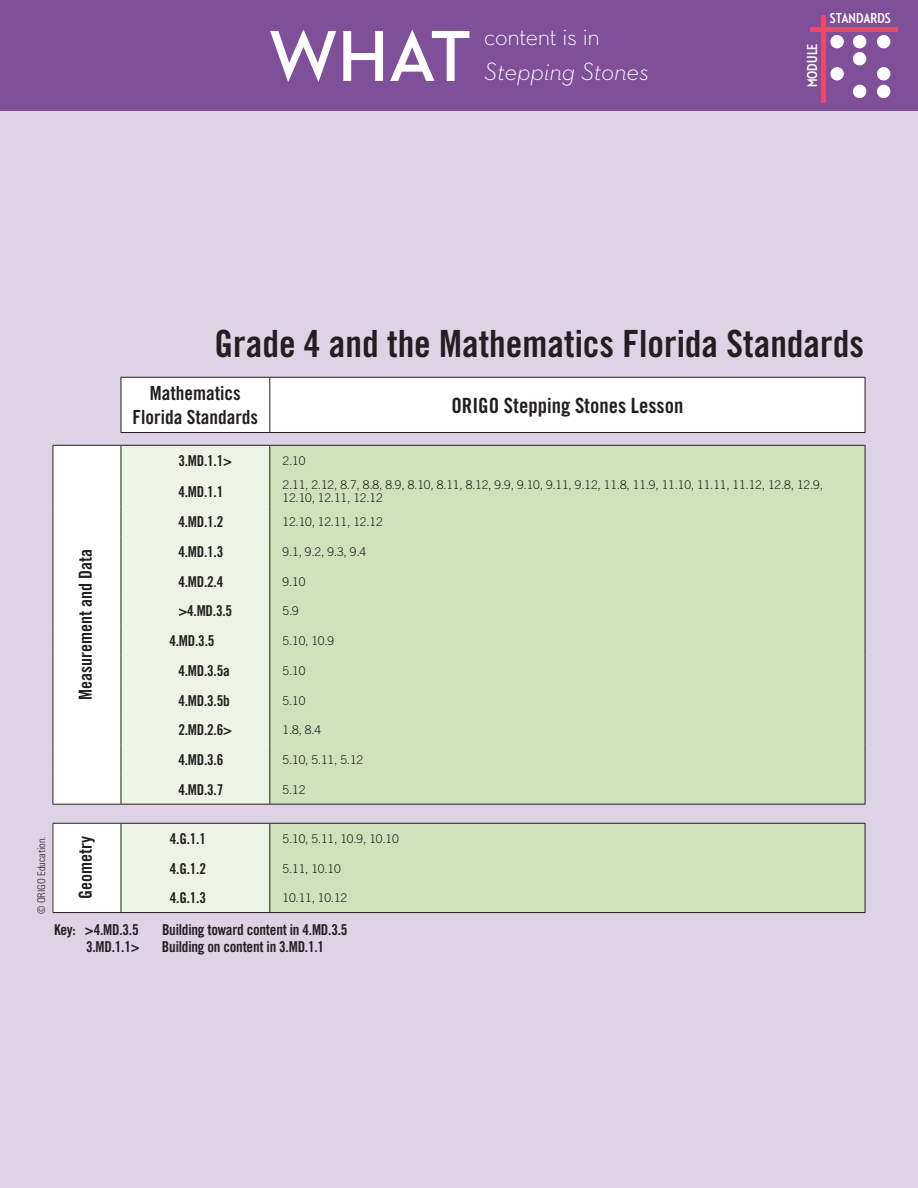
<style>
.page{position:relative;width:918px;height:1188px;background:#7f4f9a}
.page>*{position:absolute;margin:0;border:0;box-sizing:border-box;transform-origin:0 0}
.t1{font:700 73.5px "Neutraface 2 Display";color:#fff}
._3_Lesson{font:37.5px "Trade Gothic Bold Cond Twenty";color:#231f20}
.t2{font:300 31.8px "Neutraface 2 Display";letter-spacing:-.015em;color:#fff}
.t3{font:italic 300 25.5px "Neutraface 2 Text";letter-spacing:-.005em;color:#fff}
._1_Strand{font:21px "Trade Gothic Bold Cond Twenty";color:#231f20}
._1_Strand-2{font:19.5px/24px "Trade Gothic Bold Cond Twenty";color:#231f20;text-align:center}
._1_Strand-3{font:18px "Trade Gothic Bold Cond Twenty";color:#231f20}
._3_Lesson-2{font:15px "Trade Gothic Bold Cond Twenty";letter-spacing:-.015em;color:#231f20}
.t4{font:700 14.7px "Neutraface 2 Condensed";letter-spacing:.005em;color:#fff}
._3_Lesson-3{font:300 12px/13.5px "Trade Gothic";letter-spacing:-.015em;color:#231f20}
.COPYRIGHT{font:300 condensed 10.5px "Univers";color:#231f20}
</style>
<div class="page">
<div style="left:0;top:112px;width:918px;height:1076px;background:#ded2e5"></div>
<hr style="left:822px;top:16px;width:4px;height:87px;background:#ef4866">
<div style="left:810px;top:27px;width:87px;height:5px;background:#ef4866"></div>
<svg style="left:830px;top:35px;width:14px;height:14px"></svg>
<svg style="left:830px;top:67px;width:14px;height:14px"></svg>
<div style="left:877px;top:67px;width:14px;height:14px;background:#fff;border-radius:6px"></div>
<div style="left:853px;top:52px;width:14px;height:14px;background:#fff;border-radius:6px"></div>
<div style="left:853px;top:35px;width:14px;height:14px;background:#fff;border-radius:6px"></div>
<svg style="left:853px;top:84px;width:14px;height:14px"></svg>
<div style="left:877px;top:35px;width:14px;height:14px;background:#fff;border-radius:6px"></div>
<svg style="left:877px;top:84px;width:14px;height:14px"></svg>
<svg style="left:53px;top:377px;width:812px;height:427px;fill:#fff"></svg>
<div style="left:122px;top:446px;width:147px;height:358px;background:#edf4e6"></div>
<div style="left:270px;top:446px;width:595px;height:358px;background:#d0e2bb"></div>
<hr style="left:53px;top:445px;width:68px;height:1px;background:#231f20">
<hr style="left:53px;top:804px;width:68px;height:1px;background:#231f20">
<svg style="left:53px;top:446px;width:1px;height:29px"></svg>
<hr style="left:53px;top:475px;width:1px;height:32px;background:#231f20">
<svg style="left:53px;top:507px;width:1px;height:29px"></svg>
<hr style="left:53px;top:536px;width:1px;height:30px;background:#231f20">
<hr style="left:53px;top:566px;width:1px;height:30px;background:#231f20">
<hr style="left:53px;top:596px;width:1px;height:30px;background:#231f20">
<svg style="left:53px;top:626px;width:1px;height:29px"></svg>
<hr style="left:53px;top:655px;width:1px;height:30px;background:#231f20">
<hr style="left:53px;top:685px;width:1px;height:30px;background:#231f20">
<hr style="left:53px;top:715px;width:1px;height:30px;background:#231f20">
<svg style="left:53px;top:745px;width:1px;height:29px"></svg>
<hr style="left:53px;top:774px;width:1px;height:30px;background:#231f20">
<hr style="left:865px;top:378px;width:1px;height:54px;background:#231f20">
<hr style="left:270px;top:432px;width:595px;height:1px;background:#231f20">
<hr style="left:121px;top:445px;width:149px;height:1px;background:#231f20">
<hr style="left:270px;top:445px;width:595px;height:1px;background:#231f20">
<svg style="left:121px;top:446px;width:1px;height:29px"></svg>
<hr style="left:121px;top:475px;width:1px;height:32px;background:#231f20">
<svg style="left:121px;top:745px;width:1px;height:29px"></svg>
<hr style="left:121px;top:774px;width:1px;height:30px;background:#231f20">
<svg style="left:269px;top:446px;width:1px;height:29px"></svg>
<hr style="left:269px;top:475px;width:1px;height:32px;background:#231f20">
<svg style="left:269px;top:745px;width:1px;height:29px"></svg>
<hr style="left:269px;top:774px;width:1px;height:30px;background:#231f20">
<svg style="left:865px;top:446px;width:1px;height:29px"></svg>
<hr style="left:865px;top:475px;width:1px;height:32px;background:#231f20">
<svg style="left:865px;top:745px;width:1px;height:29px"></svg>
<hr style="left:865px;top:774px;width:1px;height:30px;background:#231f20">
<svg style="left:121px;top:507px;width:1px;height:29px"></svg>
<hr style="left:121px;top:536px;width:1px;height:30px;background:#231f20">
<hr style="left:121px;top:566px;width:1px;height:30px;background:#231f20">
<hr style="left:121px;top:596px;width:1px;height:30px;background:#231f20">
<svg style="left:121px;top:626px;width:1px;height:29px"></svg>
<hr style="left:121px;top:655px;width:1px;height:30px;background:#231f20">
<hr style="left:121px;top:685px;width:1px;height:30px;background:#231f20">
<hr style="left:121px;top:715px;width:1px;height:30px;background:#231f20">
<svg style="left:269px;top:507px;width:1px;height:29px"></svg>
<hr style="left:269px;top:536px;width:1px;height:30px;background:#231f20">
<hr style="left:269px;top:566px;width:1px;height:30px;background:#231f20">
<hr style="left:269px;top:596px;width:1px;height:30px;background:#231f20">
<svg style="left:269px;top:626px;width:1px;height:29px"></svg>
<hr style="left:269px;top:655px;width:1px;height:30px;background:#231f20">
<hr style="left:269px;top:685px;width:1px;height:30px;background:#231f20">
<hr style="left:269px;top:715px;width:1px;height:30px;background:#231f20">
<svg style="left:865px;top:507px;width:1px;height:29px"></svg>
<hr style="left:865px;top:536px;width:1px;height:30px;background:#231f20">
<hr style="left:865px;top:566px;width:1px;height:30px;background:#231f20">
<hr style="left:865px;top:596px;width:1px;height:30px;background:#231f20">
<svg style="left:865px;top:626px;width:1px;height:29px"></svg>
<hr style="left:865px;top:655px;width:1px;height:30px;background:#231f20">
<hr style="left:865px;top:685px;width:1px;height:30px;background:#231f20">
<hr style="left:865px;top:715px;width:1px;height:30px;background:#231f20">
<hr style="left:121px;top:378px;width:1px;height:54px;background:#231f20">
<hr style="left:269px;top:378px;width:1px;height:54px;background:#231f20">
<hr style="left:121px;top:432px;width:149px;height:1px;background:#231f20">
<hr style="left:121px;top:804px;width:149px;height:1px;background:#231f20">
<hr style="left:270px;top:804px;width:595px;height:1px;background:#231f20">
<hr style="left:121px;top:377px;width:149px;height:1px;background:#231f20">
<hr style="left:270px;top:377px;width:595px;height:1px;background:#231f20">
<div style="left:53px;top:823px;width:68px;height:90px;background:#fff"></div>
<div style="left:270px;top:824px;width:595px;height:88px;background:#d0e2bb"></div>
<hr style="left:53px;top:823px;width:68px;height:1px;background:#231f20">
<hr style="left:53px;top:912px;width:68px;height:1px;background:#231f20">
<svg style="left:53px;top:824px;width:1px;height:29px"></svg>
<hr style="left:53px;top:853px;width:1px;height:30px;background:#231f20">
<svg style="left:53px;top:883px;width:1px;height:29px"></svg>
<hr style="left:270px;top:823px;width:595px;height:1px;background:#231f20">
<hr style="left:270px;top:912px;width:595px;height:1px;background:#231f20">
<div style="left:121px;top:823px;width:149px;height:90px;background:#edf4e6"></div>
<svg style="left:865px;top:824px;width:1px;height:29px"></svg>
<hr style="left:865px;top:853px;width:1px;height:30px;background:#231f20">
<svg style="left:865px;top:883px;width:1px;height:29px"></svg>
<h1 class="t1" style="left:269px;top:15px;width:204px">WHAT</h1>
<h3 class="t2" style="left:484px;top:18px;width:117px">content is in</h3>
<h3 class="t3" style="left:484px;top:55px;width:167px">Stepping Stones</h3>
<p class="t4" style="left:804px;top:87px;width:45px;rotate:-90deg">MODULE</p>
<p class="t4" style="left:830px;top:10px;width:62px">STANDARDS</p>
<p class="_1_Strand-3" style="left:75px;top:700px;width:152px;rotate:-90deg">Measurement and Data</p>
<p class="_3_Lesson" style="left:214px;top:321px;width:651px">Grade 4 and the Mathematics Florida Standards</p>
<p class="_1_Strand-2" style="left:133px;top:381px;width:127px">Mathematics<br>Florida Standards</p>
<p class="_1_Strand" style="left:451px;top:393px;width:234px">ORIGO Stepping Stones Lesson</p>
<p class="_3_Lesson-2" style="left:178px;top:451px;width:55px">3.MD.1.1&gt;</p>
<p class="_3_Lesson-3" style="left:283px;top:454px;width:24px">2.10</p>
<p class="_3_Lesson-2" style="left:178px;top:482px;width:47px">4.MD.1.1</p>
<p class="_3_Lesson-3" style="left:283px;top:478px;width:542px">2.11, 2.12, 8.7, 8.8, 8.9, 8.10, 8.11, 8.12, 9.9, 9.10, 9.11, 9.12, 11.8, 11.9, 11.10, 11.11, 11.12, 12.8, 12.9,<br>12.10, 12.11, 12.12</p>
<p class="_3_Lesson-2" style="left:178px;top:513px;width:47px">4.MD.1.2</p>
<p class="_3_Lesson-3" style="left:283px;top:515px;width:102px">12.10, 12.11, 12.12</p>
<p class="_3_Lesson-2" style="left:178px;top:542px;width:47px">4.MD.1.3</p>
<p class="_3_Lesson-3" style="left:283px;top:545px;width:85px">9.1, 9.2, 9.3, 9.4</p>
<p class="_3_Lesson-2" style="left:178px;top:572px;width:47px">4.MD.2.4</p>
<p class="_3_Lesson-3" style="left:283px;top:574px;width:24px">9.10</p>
<p class="_3_Lesson-2" style="left:178px;top:602px;width:55px">&gt;4.MD.3.5</p>
<p class="_3_Lesson-3" style="left:283px;top:604px;width:18px">5.9</p>
<p class="_3_Lesson-2" style="left:169px;top:632px;width:47px">4.MD.3.5</p>
<p class="_3_Lesson-3" style="left:283px;top:634px;width:53px">5.10, 10.9</p>
<p class="_3_Lesson-2" style="left:178px;top:661px;width:53px">4.MD.3.5a</p>
<p class="_3_Lesson-3" style="left:283px;top:664px;width:24px">5.10</p>
<p class="_3_Lesson-2" style="left:178px;top:691px;width:53px">4.MD.3.5b</p>
<p class="_3_Lesson-3" style="left:283px;top:694px;width:24px">5.10</p>
<p class="_3_Lesson-2" style="left:178px;top:721px;width:55px">2.MD.2.6&gt;</p>
<p class="_3_Lesson-3" style="left:283px;top:723px;width:40px">1.8, 8.4</p>
<p class="_3_Lesson-2" style="left:178px;top:751px;width:47px">4.MD.3.6</p>
<p class="_3_Lesson-3" style="left:283px;top:753px;width:82px">5.10, 5.11, 5.12</p>
<p class="_3_Lesson-2" style="left:178px;top:781px;width:47px">4.MD.3.7</p>
<p class="_3_Lesson-3" style="left:283px;top:783px;width:24px">5.12</p>
<p class="COPYRIGHT" style="left:35px;top:914px;width:79px;rotate:-90deg">© ORIGO Education.</p>
<p class="_1_Strand-3" style="left:75px;top:899px;width:64px;rotate:-90deg">Geometry</p>
<p class="_3_Lesson-2" style="left:170px;top:829px;width:38px">4.G.1.1</p>
<p class="_3_Lesson-3" style="left:283px;top:832px;width:118px">5.10, 5.11, 10.9, 10.10</p>
<p class="_3_Lesson-2" style="left:170px;top:859px;width:38px">4.G.1.2</p>
<p class="_3_Lesson-3" style="left:283px;top:861px;width:60px">5.11, 10.10</p>
<p class="_3_Lesson-2" style="left:170px;top:889px;width:38px">4.G.1.3</p>
<p class="_3_Lesson-3" style="left:283px;top:891px;width:66px">10.11, 10.12</p>
<p class="_3_Lesson-2" style="left:54px;top:920px;width:86px">Key: &gt;4.MD.3.5</p>
<p class="_3_Lesson-2" style="left:162px;top:920px;width:187px">Building toward content in 4.MD.3.5</p>
<p class="_3_Lesson-2" style="left:86px;top:938px;width:55px">3.MD.1.1&gt;</p>
<p class="_3_Lesson-2" style="left:162px;top:938px;width:164px">Building on content in 3.MD.1.1</p>
</div>
